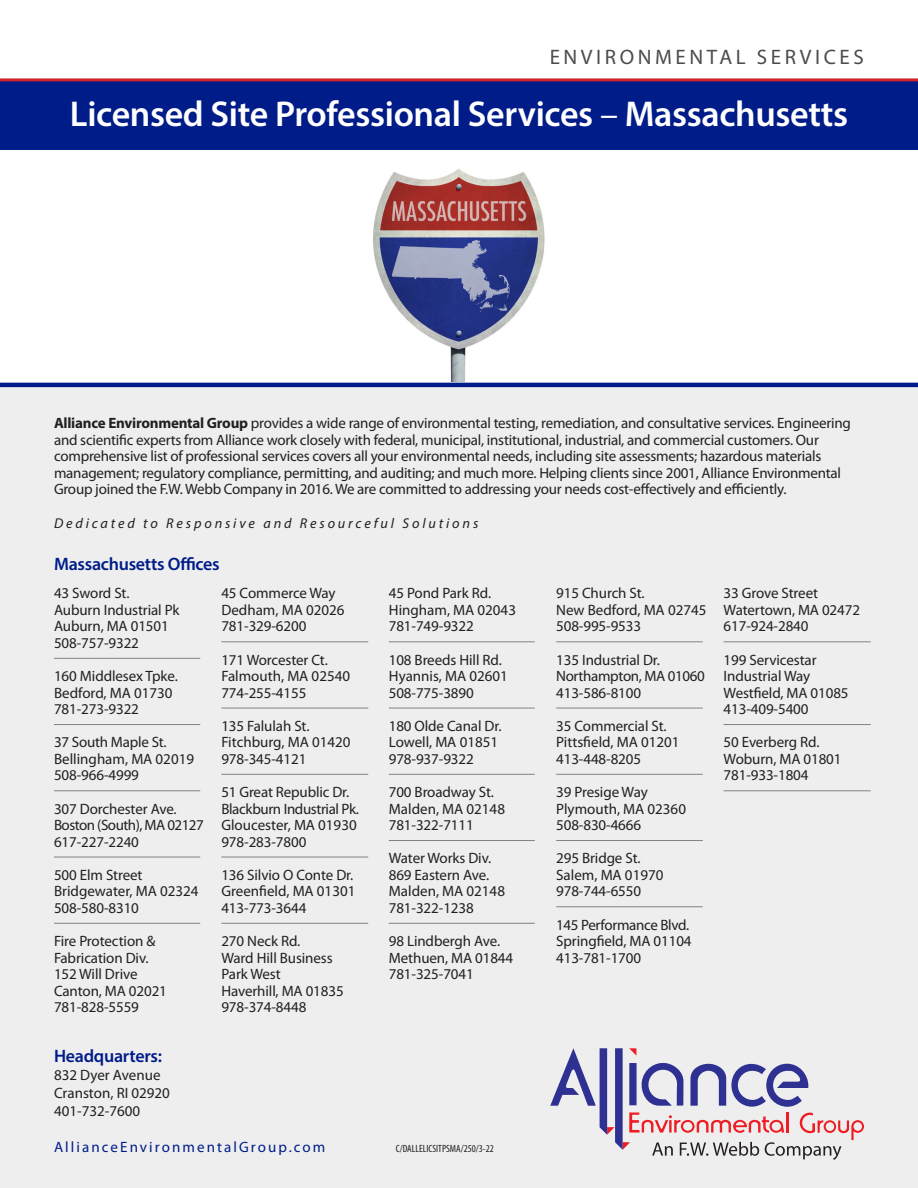
<style>
.page{position:relative;width:918px;height:1188px;background:#fff}
.page>*{position:absolute;margin:0;border:0;box-sizing:border-box;transform-origin:0 0}
.t1{font:600 36px "Myriad Pro";letter-spacing:-.01em;color:#fff}
.t2{font:21px "Myriad Pro";letter-spacing:.17em;color:#4b4c4d}
.t3{font:600 18px "Myriad Pro";letter-spacing:-.015em;color:#001c88}
.t4{font:15px/16.5px "Myriad Pro";letter-spacing:-.005em;color:#231f20}
.t5{font:15px "Myriad Pro";letter-spacing:.14em;color:#001c88}
.t6{font:italic 14.25px "Myriad Pro";letter-spacing:.2em;color:#231f20}
.sidebar_text{font:condensed 10.5px "Myriad Pro";color:#231f20}
.s1{font-weight:400}
.s2{font-weight:700}
</style>
<div class="page">
<div style="left:0;top:383px;width:918px;height:805px;background:#eeeeef"></div>
<div style="left:0;top:80px;width:918px;height:69px;background:#001c88"></div>
<hr style="left:0;top:78px;width:918px;height:3px;background:#d1232a">
<hr style="left:0;top:383px;width:918px;height:4px;background:#001c88">
<svg style="left:550px;top:1048px;width:314px;height:112px"></svg>
<hr style="left:54px;top:658px;width:146px;height:1px;background:#808285">
<hr style="left:54px;top:724px;width:146px;height:1px;background:#808285">
<hr style="left:54px;top:790px;width:146px;height:1px;background:#808285">
<hr style="left:54px;top:857px;width:146px;height:1px;background:#808285">
<hr style="left:54px;top:923px;width:146px;height:1px;background:#808285">
<hr style="left:221px;top:641px;width:147px;height:1px;background:#808285">
<hr style="left:221px;top:708px;width:147px;height:1px;background:#808285">
<hr style="left:221px;top:774px;width:147px;height:1px;background:#808285">
<hr style="left:221px;top:857px;width:147px;height:1px;background:#808285">
<hr style="left:221px;top:923px;width:147px;height:1px;background:#808285">
<hr style="left:389px;top:641px;width:146px;height:1px;background:#808285">
<hr style="left:389px;top:708px;width:146px;height:1px;background:#808285">
<hr style="left:389px;top:774px;width:146px;height:1px;background:#808285">
<hr style="left:389px;top:840px;width:146px;height:1px;background:#808285">
<hr style="left:389px;top:923px;width:146px;height:1px;background:#808285">
<hr style="left:556px;top:641px;width:147px;height:1px;background:#808285">
<hr style="left:556px;top:708px;width:147px;height:1px;background:#808285">
<hr style="left:556px;top:774px;width:147px;height:1px;background:#808285">
<hr style="left:556px;top:840px;width:147px;height:1px;background:#808285">
<hr style="left:556px;top:906px;width:147px;height:1px;background:#808285">
<hr style="left:724px;top:641px;width:147px;height:1px;background:#808285">
<hr style="left:724px;top:724px;width:147px;height:1px;background:#808285">
<hr style="left:724px;top:790px;width:147px;height:1px;background:#808285">
<img style="left:373px;top:168px;width:172px;height:213px">
<h2 class="t2" style="left:550px;top:44px;width:316px">ENVIRONMENTAL SERVICES</h2>
<h1 class="t1" style="left:70px;top:91px;width:780px">Licensed Site Professional Services <span class="s1">–</span> Massachusetts</h1>
<p class="t4" style="left:54px;top:415px;width:798px"><span class="s2">Alliance Environmental Group</span> provides a wide range of environmental testing, remediation, and consultative services. Engineering and scientific experts from Alliance work closely with federal, municipal, institutional, industrial, and commercial customers. Our comprehensive list of professional services covers all your environmental needs, including site assessments; hazardous materials management; regulatory compliance, permitting, and auditing; and much more. Helping clients since 2001, Alliance Environmental Group joined the F.W. Webb Company in 2016. We are committed to addressing your needs cost-effectively and efficiently.</p>
<p class="t6" style="left:54px;top:514px;width:426px">Dedicated to Responsive and Resourceful Solutions</p>
<p class="t3" style="left:54px;top:553px;width:167px">Massachusetts Offices</p>
<p class="t4" style="left:54px;top:585px;width:127px">43 Sword St.<br>Auburn Industrial Pk<br>Auburn, MA 01501<br>508-757-9322</p>
<p class="t4" style="left:54px;top:668px;width:125px">160 Middlesex Tpke.<br>Bedford, MA 01730<br>781-273-9322</p>
<p class="t4" style="left:54px;top:734px;width:142px">37 South Maple St.<br>Bellingham, MA 02019<br>508-966-4999</p>
<p class="t4" style="left:54px;top:800px;width:151px">307 Dorchester Ave.<br>Boston (South), MA 02127<br>617-227-2240</p>
<p class="t4" style="left:54px;top:866px;width:146px">500 Elm Street<br>Bridgewater, MA 02324<br>508-580-8310</p>
<p class="t4" style="left:54px;top:933px;width:114px">Fire Protection &amp;<br>Fabrication Div.<br>152 Will Drive<br>Canton, MA 02021<br>781-828-5559</p>
<p class="t4" style="left:221px;top:585px;width:125px">45 Commerce Way<br>Dedham, MA 02026<br>781-329-6200</p>
<p class="t4" style="left:221px;top:651px;width:130px">171 Worcester Ct.<br>Falmouth, MA 02540<br>774-255-4155</p>
<p class="t4" style="left:221px;top:717px;width:131px">135 Falulah St.<br>Fitchburg, MA 01420<br>978-345-4121</p>
<p class="t4" style="left:221px;top:784px;width:139px">51 Great Republic Dr.<br>Blackburn Industrial Pk.<br>Gloucester, MA 01930<br>978-283-7800</p>
<p class="t4" style="left:221px;top:866px;width:136px">136 Silvio O Conte Dr.<br>Greenfield, MA 01301<br>413-773-3644</p>
<p class="t4" style="left:221px;top:933px;width:124px">270 Neck Rd.<br>Ward Hill Business<br>Park West<br>Haverhill, MA 01835<br>978-374-8448</p>
<p class="t3" style="left:54px;top:1044px;width:110px">Headquarters:</p>
<p class="t4" style="left:54px;top:1065px;width:118px;line-height:18px">832 Dyer Avenue<br>Cranston, RI 02920<br>401-732-7600</p>
<p class="t5" style="left:54px;top:1138px;width:273px">AllianceEnvironmentalGroup.com</p>
<p class="t4" style="left:389px;top:585px;width:129px">45 Pond Park Rd.<br>Hingham, MA 02043<br>781-749-9322</p>
<p class="t4" style="left:389px;top:651px;width:121px">108 Breeds Hill Rd.<br>Hyannis, MA 02601<br>508-775-3890</p>
<p class="t4" style="left:389px;top:717px;width:114px">180 Olde Canal Dr.<br>Lowell, MA 01851<br>978-937-9322</p>
<p class="t4" style="left:389px;top:784px;width:118px">700 Broadway St.<br>Malden, MA 02148<br>781-322-7111</p>
<p class="t4" style="left:389px;top:850px;width:118px">Water Works Div.<br>869 Eastern Ave.<br>Malden, MA 02148<br>781-322-1238</p>
<p class="t4" style="left:389px;top:933px;width:126px">98 Lindbergh Ave.<br>Methuen, MA 01844<br>781-325-7041</p>
<p class="sidebar_text" style="left:396px;top:1143px;width:99px">C/DALLELICSITPSMA/250/3-22</p>
<p class="t4" style="left:556px;top:585px;width:152px">915 Church St.<br>New Bedford, MA 02745<br>508-995-9533</p>
<p class="t4" style="left:556px;top:651px;width:150px">135 Industrial Dr.<br>Northampton, MA 01060<br>413-586-8100</p>
<p class="t4" style="left:556px;top:717px;width:125px">35 Commercial St.<br>Pittsfield, MA 01201<br>413-448-8205</p>
<p class="t4" style="left:556px;top:784px;width:131px">39 Presige Way<br>Plymouth, MA 02360<br>508-830-4666</p>
<p class="t4" style="left:556px;top:850px;width:109px">295 Bridge St.<br>Salem, MA 01970<br>978-744-6550</p>
<p class="t4" style="left:556px;top:916px;width:137px">145 Performance Blvd.<br>Springfield, MA 01104<br>413-781-1700</p>
<p class="t4" style="left:724px;top:585px;width:138px">33 Grove Street<br>Watertown, MA 02472<br>617-924-2840</p>
<p class="t4" style="left:724px;top:651px;width:127px">199 Servicestar<br>Industrial Way<br>Westfield, MA 01085<br>413-409-5400</p>
<p class="t4" style="left:724px;top:734px;width:119px">50 Everberg Rd.<br>Woburn, MA 01801<br>781-933-1804</p>
</div>
